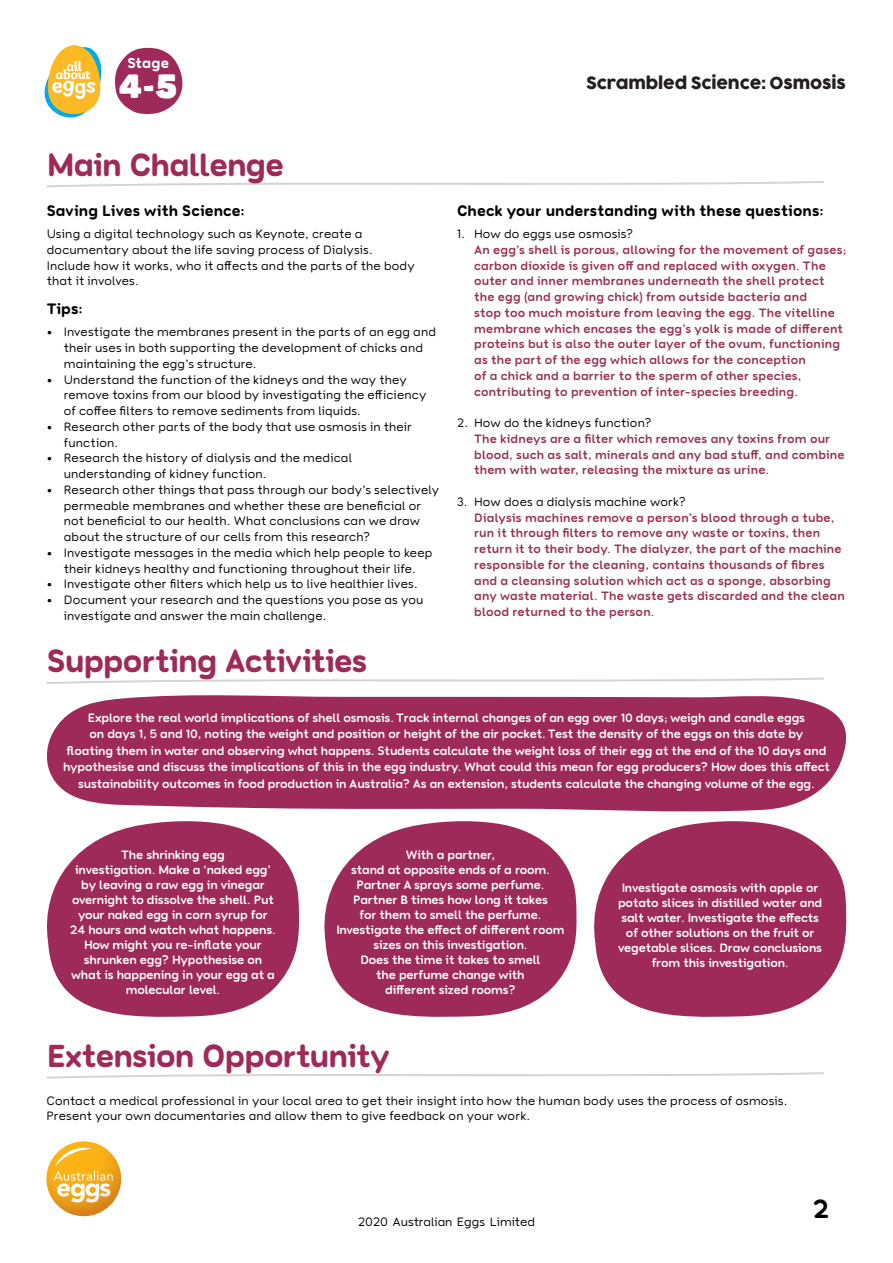
<style>
.page{position:relative;width:893px;height:1263px;background:#fff}
.page>*{position:absolute;margin:0;border:0;box-sizing:border-box;transform-origin:0 0}
.t1{font:33.6px "Matiz";color:#fff}
.t2{font:800 31.5px "Toriga";letter-spacing:-.025em;color:#9e2a5a}
.t3{font:800 25.95px "Toriga";color:#000}
.t4{font:16.5px "Cocogoose";letter-spacing:-.01em;color:#231f20}
.Sub_Header{font:800 15px "Toriga";letter-spacing:.005em;color:#000}
.t5{font:800 14.1px "Toriga";letter-spacing:.005em;color:#fff}
.Bubble_Text{font:700 12px/15px "Toriga";letter-spacing:-.01em;color:#fff;text-align:center}
.Copy{font:500 12px/15.8px "Toriga";letter-spacing:.02em;color:#000}
.t6{font:700 12px/15.8px "Toriga";letter-spacing:.02em;color:#963157}
.Copy-2{font:500 12px "Toriga";color:#000}
.s1{font-weight:500;color:#000}
</style>
<div class="page">
<svg style="left:44px;top:45px;width:139px;height:73px"></svg>
<svg style="left:46px;top:1141px;width:75px;height:75px"></svg>
<svg style="left:54px;top:1145px;width:59px;height:57px"></svg>
<svg style="left:46px;top:181px;width:778px;height:6px"></svg>
<svg style="left:46px;top:695px;width:800px;height:117px;background:#a63b67"></svg>
<svg style="left:46px;top:677px;width:778px;height:7px"></svg>
<svg style="left:47px;top:821px;width:252px;height:196px;fill:#9e2a5a"></svg>
<svg style="left:324px;top:821px;width:253px;height:196px;fill:#9e2a5a"></svg>
<svg style="left:594px;top:821px;width:252px;height:196px;fill:#9e2a5a"></svg>
<svg style="left:46px;top:1072px;width:778px;height:7px"></svg>
<p class="t5" style="left:127px;top:55px;width:43px">Stage</p>
<h1 class="t1" style="left:118px;top:66px;width:61px">4-5</h1>
<h3 class="t4" style="left:586px;top:71px;width:261px">Scrambled Science: Osmosis</h3>
<p class="t2" style="left:47px;top:145px;width:239px">Main Challenge</p>
<p class="Sub_Header" style="left:47px;top:201px;width:200px">Saving Lives with Science:</p>
<p class="Copy" style="left:47px;top:226px;width:328px">Using a digital technology such as Keynote, create a documentary about the life saving process of Dialysis.</p>
<p class="Copy" style="left:47px;top:257px;width:369px">Include how it works, who it affects and the parts of the body that it involves.</p>
<p class="Sub_Header" style="left:47px;top:299px;width:37px">Tips:</p>
<p class="Copy" style="left:64px;top:324px;width:374px;text-indent:-17px">• Investigate the membranes present in the parts of an egg and their uses in both supporting the development of chicks and maintaining the egg’s structure.</p>
<p class="Copy" style="left:64px;top:371px;width:364px;text-indent:-17px">• Understand the function of the kidneys and the way they remove toxins from our blood by investigating the efficiency of coffee filters to remove sediments from liquids.</p>
<p class="Copy" style="left:64px;top:419px;width:350px;text-indent:-17px">• Research other parts of the body that use osmosis in their function.</p>
<p class="Copy" style="left:64px;top:450px;width:290px;text-indent:-17px">• Research the history of dialysis and the medical understanding of kidney function.</p>
<p class="Copy" style="left:64px;top:482px;width:377px;text-indent:-17px">• Research other things that pass through our body’s selectively permeable membranes and whether these are beneficial or not beneficial to our health. What conclusions can we draw about the structure of our cells from this research?</p>
<p class="Copy" style="left:47px;top:545px;width:387px;text-align:center">• Investigate messages in the media which help people to keep their kidneys healthy and functioning throughout their life.</p>
<p class="Copy" style="left:47px;top:576px;width:372px">• Investigate other filters which help us to live healthier lives.</p>
<p class="Copy" style="left:64px;top:592px;width:361px;text-indent:-17px">• Document your research and the questions you pose as you investigate and answer the main challenge.</p>
<p class="Sub_Header" style="left:457px;top:201px;width:368px">Check your understanding with these questions:</p>
<p class="t6" style="left:474px;top:226px;width:374px;text-indent:-17px"><span class="s1">1. How do eggs use osmosis?<br></span>An egg’s shell is porous, allowing for the movement of gases; carbon dioxide is given off and replaced with oxygen. The outer and inner membranes underneath the shell protect the egg (and growing chick) from outside bacteria and<br>stop too much moisture from leaving the egg. The vitelline membrane which encases the egg’s yolk is made of different proteins but is also the outer layer of the ovum, functioning as the part of the egg which allows for the conception<br>of a chick and a barrier to the sperm of other species, contributing to prevention of inter-species breeding.</p>
<p class="t6" style="left:474px;top:415px;width:372px;text-indent:-17px"><span class="s1">2. How do the kidneys function?<br></span>The kidneys are a filter which removes any toxins from our blood, such as salt, minerals and any bad stuff, and combine them with water, releasing the mixture as urine.</p>
<p class="t6" style="left:474px;top:494px;width:372px;text-indent:-17px"><span class="s1">3. How does a dialysis machine work?<br></span>Dialysis machines remove a person’s blood through a tube, run it through filters to remove any waste or toxins, then return it to their body. The dialyzer, the part of the machine responsible for the cleaning, contains thousands of fibres and a cleansing solution which act as a sponge, absorbing any waste material. The waste gets discarded and the clean blood returned to the person.</p>
<p class="t2" style="left:47px;top:641px;width:322px">Supporting Activities</p>
<p class="Bubble_Text" style="left:88px;top:710px;width:719px">Explore the real world implications of shell osmosis. Track internal changes of an egg over 10 days; weigh and candle eggs</p>
<p class="Bubble_Text" style="left:63px;top:726px;width:768px;line-height:16.5px">on days 1, 5 and 10, noting the weight and position or height of the air pocket. Test the density of the eggs on this date by<br>floating them in water and observing what happens. Students calculate the weight loss of their egg at the end of the 10 days and hypothesise and discuss the implications of this in the egg industry. What could this mean for egg producers? How does this affect sustainability outcomes in food production in Australia? As an extension, students calculate the changing volume of the egg.</p>
<p class="Bubble_Text" style="left:121px;top:847px;width:105px">The shrinking egg</p>
<p class="Bubble_Text" style="left:70px;top:862px;width:207px">investigation. Make a ‘naked egg’ by leaving a raw egg in vinegar overnight to dissolve the shell. Put your naked egg in corn syrup for<br>24 hours and watch what happens.<br>How might you re-inflate your shrunken egg? Hypothesise on what is happening in your egg at a molecular level.</p>
<p class="Bubble_Text" style="left:406px;top:847px;width:91px">With a partner,</p>
<p class="Bubble_Text" style="left:336px;top:862px;width:230px">stand at opposite ends of a room.<br>Partner A sprays some perfume.<br>Partner B times how long it takes<br>for them to smell the perfume.<br>Investigate the effect of different room sizes on this investigation.</p>
<p class="Bubble_Text" style="left:360px;top:952px;width:182px">Does the time it takes to smell</p>
<p class="Bubble_Text" style="left:376px;top:967px;width:150px">the perfume change with</p>
<p class="Bubble_Text" style="left:385px;top:982px;width:132px">different sized rooms?</p>
<p class="Bubble_Text" style="left:618px;top:880px;width:206px">Investigate osmosis with apple or potato slices in distilled water and salt water. Investigate the effects of other solutions on the fruit or vegetable slices. Draw conclusions from this investigation.</p>
<p class="t2" style="left:47px;top:1035px;width:345px">Extension Opportunity</p>
<p class="Copy" style="left:46px;top:1092px;width:743px">Contact a medical professional in your local area to get their insight into how the human body uses the process of osmosis.<br>Present your own documentaries and allow them to give feedback on your work.</p>
<p class="Copy-2" style="left:358px;top:1214px;width:178px">2020 Australian Eggs Limited</p>
<h3 class="t3" style="left:813px;top:1193px;width:18px">2</h3>
</div>
